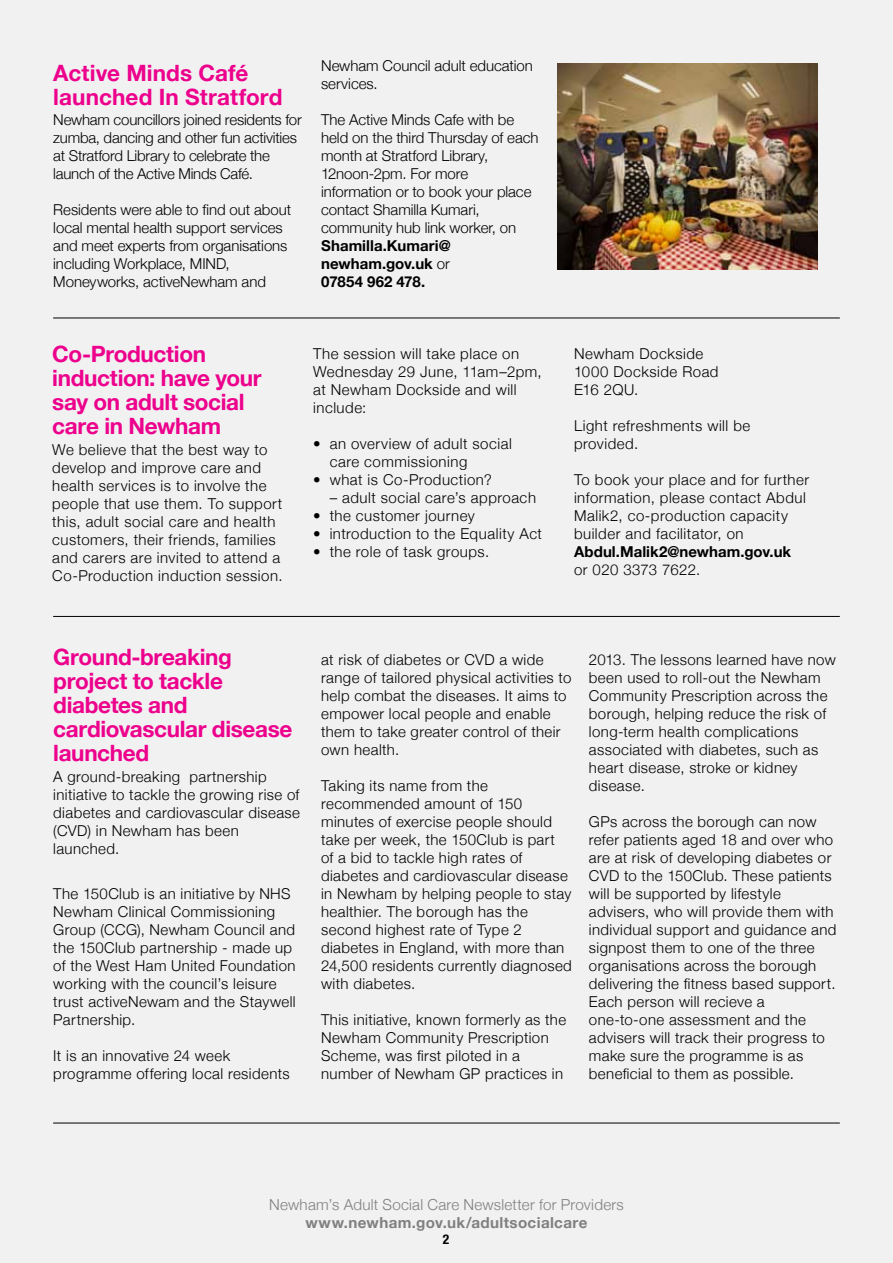
<style>
.page{position:relative;width:893px;height:1263px;background:#f1f1f2}
.page>*{position:absolute;margin:0;border:0;box-sizing:border-box;transform-origin:0 0}
.t1{font:700 22.5px/24px "Helvetica Neue";letter-spacing:-.015em;color:#ec008c}
.t2{font:700 22.5px/24px "Helvetica Neue";letter-spacing:.005em;color:#ec008c}
.t3{font:300 15.15px "Helvetica Neue";letter-spacing:.02em;color:#808080}
.t4{font:700 15.15px "Helvetica Neue";letter-spacing:.025em;color:#808080}
.t5{font:300 15px/18px "Helvetica Neue";letter-spacing:.025em;color:#000}
.t6{font:300 15px/18px "Helvetica Neue";color:#000}
.t7{font:300 15px/18px "Helvetica Neue";letter-spacing:-.005em;color:#000}
.t8{font:300 15px/18px "Helvetica Neue";letter-spacing:-.015em;color:#000}
.t9{font:700 15px/18px "Helvetica Neue";letter-spacing:.005em;color:#000;text-align:justify}
.t10{font:700 condensed 13.5px "Helvetica Neue";color:#000}
.s1{font-weight:300}
</style>
<div class="page">
<hr style="left:53px;top:318px;width:787px;height:1px;background:#000">
<hr style="left:53px;top:616px;width:787px;height:1px;background:#000">
<hr style="left:53px;top:1123px;width:787px;height:1px;background:#000">
<img style="left:557px;top:64px;width:261px;height:205px">
<h1 class="t2" style="left:53px;top:59px;width:231px">Active Minds Café launched In Stratford</h1>
<p class="t8" style="left:53px;top:110px;width:250px">Newham councillors joined residents for zumba, dancing and other fun activities at Stratford Library to celebrate the launch of the Active Minds Café.</p>
<p class="t6" style="left:53px;top:200px;width:240px">Residents were able to find out about local mental health support services and meet experts from organisations including Workplace, MIND, Moneyworks, activeNewham and</p>
<p class="t6" style="left:321px;top:56px;width:213px">Newham Council adult education services.</p>
<p class="t7" style="left:321px;top:110px;width:219px">The Active Minds Cafe with be held on the third Thursday of each month at Stratford Library,<br>12noon-2pm. For more information or to book your place contact Shamilla Kumari, community hub link worker, on</p>
<p class="t9" style="left:321px;top:236px;width:131px">Shamilla.Kumari@ newham.gov.uk <span class="s1">or </span>07854 962 478.</p>
<h1 class="t1" style="left:52px;top:341px;width:211px">Co-Production induction: have your say on adult social care in Newham</h1>
<p class="t5" style="left:52px;top:440px;width:232px">We believe that the best way to develop and improve care and health services is to involve the people that use them. To support this, adult social care and health customers, their friends, families and carers are invited to attend a<br>Co-Production induction session.</p>
<p class="t5" style="left:313px;top:344px;width:230px">The session will take place on<br>Wednesday 29 June, 11am–2pm, at Newham Dockside and will include:</p>
<p class="t5" style="left:330px;top:434px;width:184px;text-indent:-17px">• an overview of adult social care commissioning</p>
<p class="t5" style="left:313px;top:470px;width:180px">• what is Co-Production?</p>
<p class="t5" style="left:330px;top:488px;width:208px">– adult social care’s approach</p>
<p class="t5" style="left:313px;top:506px;width:163px">• the customer journey</p>
<p class="t5" style="left:313px;top:524px;width:230px">• introduction to the Equality Act</p>
<p class="t5" style="left:313px;top:542px;width:178px">• the role of task groups.</p>
<p class="t5" style="left:574px;top:344px;width:146px">Newham Dockside<br>1000 Dockside Road<br>E16 2QU.</p>
<p class="t5" style="left:574px;top:416px;width:178px">Light refreshments will be provided.</p>
<p class="t5" style="left:574px;top:470px;width:237px">To book your place and for further information, please contact Abdul<br>Malik2, co-production capacity builder and facilitator, on</p>
<p class="t9" style="left:574px;top:542px;width:219px">Abdul.Malik2@newham.gov.uk</p>
<p class="t5" style="left:574px;top:560px;width:128px">or 020 3373 7622.</p>
<h1 class="t1" style="left:53px;top:643px;width:241px">Ground-breaking project to tackle diabetes and cardiovascular disease launched</h1>
<p class="t5" style="left:53px;top:767px;width:248px">A ground-breaking partnership initiative to tackle the growing rise of diabetes and cardiovascular disease (CVD) in Newham has been launched.</p>
<p class="t5" style="left:53px;top:884px;width:244px">The 150Club is an initiative by NHS<br>Newham Clinical Commissioning<br>Group (CCG), Newham Council and the 150Club partnership - made up of the West Ham United Foundation working with the council’s leisure trust activeNewam and the Staywell<br>Partnership.</p>
<p class="t5" style="left:53px;top:1046px;width:238px">It is an innovative 24 week programme offering local residents</p>
<p class="t5" style="left:321px;top:650px;width:252px">at risk of diabetes or CVD a wide range of tailored physical activities to help combat the diseases. It aims to empower local people and enable them to take greater control of their own health.</p>
<p class="t5" style="left:321px;top:776px;width:252px">Taking its name from the recommended amount of 150 minutes of exercise people should take per week, the 150Club is part<br>of a bid to tackle high rates of diabetes and cardiovascular disease in Newham by helping people to stay healthier. The borough has the second highest rate of Type 2 diabetes in England, with more than<br>24,500 residents currently diagnosed with diabetes.</p>
<p class="t5" style="left:321px;top:1010px;width:247px">This initiative, known formerly as the Newham Community Prescription Scheme, was first piloted in a number of Newham GP practices in</p>
<p class="t5" style="left:589px;top:650px;width:248px">2013. The lessons learned have now been used to roll-out the Newham<br>Community Prescription across the borough, helping reduce the risk of long-term health complications associated with diabetes, such as heart disease, stroke or kidney disease.</p>
<p class="t5" style="left:589px;top:812px;width:249px">GPs across the borough can now refer patients aged 18 and over who are at risk of developing diabetes or CVD to the 150Club. These patients will be supported by lifestyle advisers, who will provide them with individual support and guidance and signpost them to one of the three organisations across the borough delivering the fitness based support.<br>Each person will recieve a one-to-one assessment and the advisers will track their progress to make sure the programme is as beneficial to them as possible.</p>
<p class="t3" style="left:269px;top:1192px;width:356px">Newham’s Adult Social Care Newsletter for Providers</p>
<p class="t4" style="left:305px;top:1209px;width:284px">www.newham.gov.uk/adultsocialcare</p>
<p class="t10" style="left:443px;top:1228px;width:8px">2</p>
</div>
